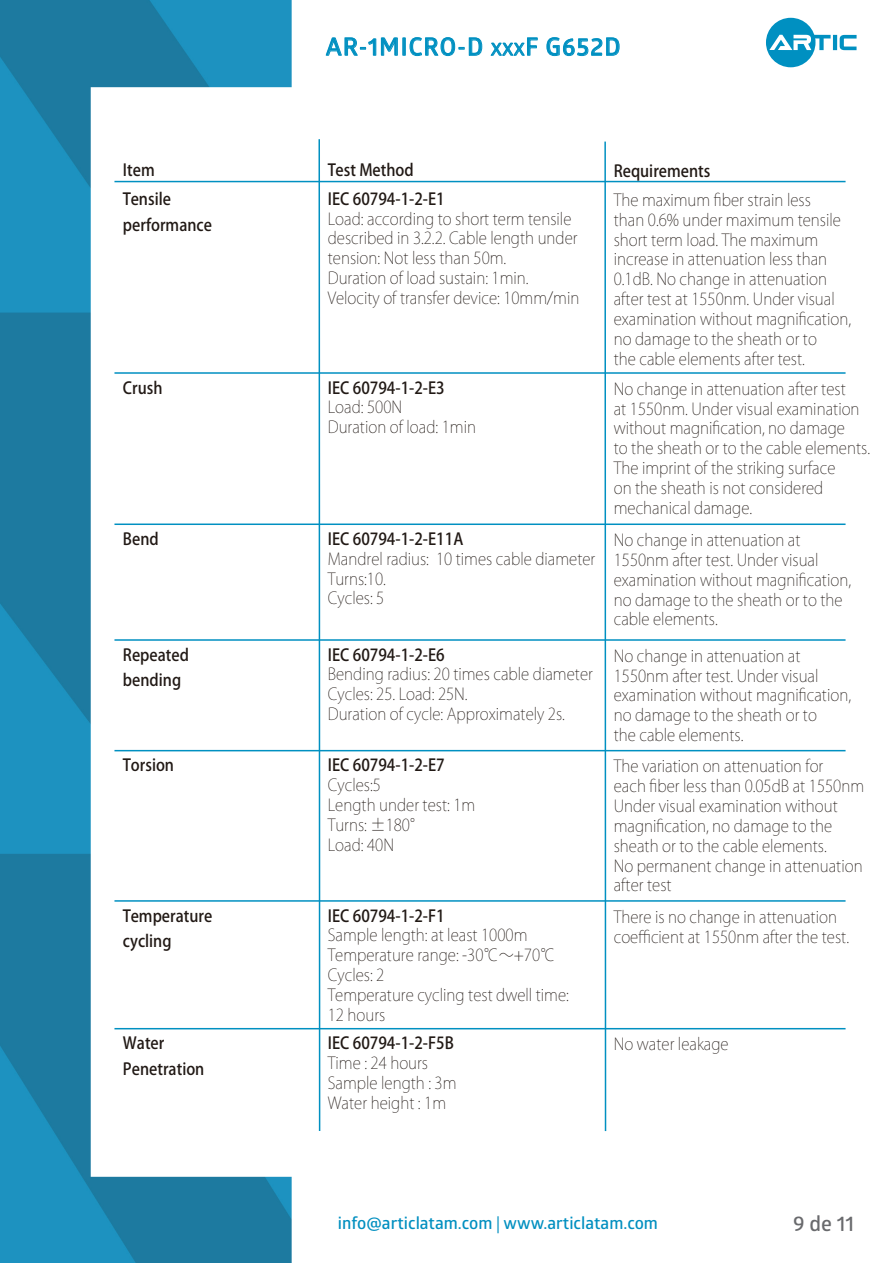
<style>
.page{position:relative;width:893px;height:1263px;background:#fff}
.page>*{position:absolute;margin:0;border:0;box-sizing:border-box;transform-origin:0 0}
.t1{font:24.15px "Glober Bold Free";letter-spacing:.05em;color:#0090c1}
.t2{font:21px "Glober Bold Free";color:#696a6d}
.t3{font:16.95px "Glober Bold Free";color:#008fc0}
.t4{font:200 16.5px/19.8px "Koz Go Pr 6 N";color:#211915;scale:.92 1}
.t5{font:500 16.5px/25.8px "Koz Go Pr 6 N";color:#211915;scale:.92 1}
.s1{font-size:16.95px}
.s2{font-family:"Myriad Pro"}
</style>
<div class="page">
<img style="left:0;top:0;width:857px;height:1263px">
<hr style="left:833px;top:35px;width:4px;height:15px;background:#0090c1">
<svg style="left:839px;top:35px;width:17px;height:15px"></svg>
<svg style="left:766px;top:18px;width:64px;height:49px"></svg>
<hr style="left:114px;top:181px;width:731px;height:1px;background:#0090c1">
<hr style="left:114px;top:372px;width:731px;height:2px;background:#0090c1">
<hr style="left:318px;top:139px;width:2px;height:992px;background:#0090c1">
<hr style="left:604px;top:142px;width:2px;height:989px;background:#0090c1">
<hr style="left:114px;top:750px;width:731px;height:1px;background:#0090c1">
<hr style="left:114px;top:900px;width:731px;height:2px;background:#0090c1">
<hr style="left:114px;top:1028px;width:731px;height:1px;background:#0090c1">
<hr style="left:114px;top:639px;width:731px;height:2px;background:#0090c1">
<hr style="left:114px;top:523px;width:731px;height:2px;background:#0090c1">
<svg style="left:326px;top:37px;width:156px;height:20px"></svg>
<svg style="left:491px;top:38px;width:47px;height:19px"></svg>
<svg style="left:547px;top:34px;width:72px;height:22px"></svg>
<h1 class="t1" style="left:326px;top:30px;width:296px">AR-1MICRO-D <span class="s1">XXX</span>F G652D</h1>
<p class="t5" style="left:123px;top:157px;width:36px">Item</p>
<p class="t5" style="left:328px;top:157px;width:95px">Test Method</p>
<p class="t5" style="left:614px;top:158px;width:107px">Requirements</p>
<p class="t5" style="left:123px;top:186px;width:98px">Tensile performance</p>
<p class="t5" style="left:328px;top:186px;width:129px">IEC 60794-1-2-E1</p>
<p class="t4" style="left:614px;top:190px;width:259px">The maximum fiber strain less<br>than 0.6% under maximum tensile short term load. The maximum increase in attenuation less than<br>0.1dB. No change in attenuation after test at 1550nm. Under visual examination without magnification, no damage to the sheath or to<br>the cable elements after test.</p>
<p class="t4" style="left:328px;top:209px;width:275px">Load: according to short term tensile described in 3.2.2. Cable length under tension: Not less than 50m.<br>Duration of load sustain: 1min.<br>Velocity of transfer device: 10mm/min</p>
<p class="t5" style="left:123px;top:375px;width:45px">Crush</p>
<p class="t5" style="left:328px;top:375px;width:129px">IEC 60794-1-2-E3</p>
<p class="t4" style="left:328px;top:398px;width:163px">Load: 500N<br>Duration of load: 1min</p>
<p class="t5" style="left:123px;top:526px;width:40px">Bend</p>
<p class="t5" style="left:328px;top:526px;width:149px">IEC 60794-1-2-E11A</p>
<p class="t4" style="left:328px;top:549px;width:292px">Mandrel radius: 10 times cable diameter<br>Turns:10.<br>Cycles: 5</p>
<p class="t5" style="left:123px;top:642px;width:73px">Repeated bending</p>
<p class="t5" style="left:328px;top:642px;width:129px">IEC 60794-1-2-E6</p>
<p class="t4" style="left:328px;top:665px;width:290px">Bending radius: 20 times cable diameter<br>Cycles: 25. Load: 25N.<br>Duration of cycle: Approximately 2s.</p>
<p class="t5" style="left:123px;top:753px;width:57px">Torsion</p>
<p class="t5" style="left:328px;top:753px;width:129px">IEC 60794-1-2-E7</p>
<p class="t4" style="left:328px;top:775px;width:162px">Cycles:5<br>Length under test: 1m<br>Turns: ±180°<br>Load: 40N</p>
<p class="t5" style="left:123px;top:903px;width:99px">Temperature cycling</p>
<p class="t5" style="left:328px;top:903px;width:129px">IEC 60794-1-2-F1</p>
<p class="t4" style="left:328px;top:926px;width:264px">Sample length: at least 1000m<br>Temperature range: -30℃～+70℃<br>Cycles: 2<br>Temperature cycling test dwell time:<br>12 hours</p>
<p class="t5" style="left:123px;top:1031px;width:90px">Water<br>Penetration</p>
<p class="t5" style="left:328px;top:1031px;width:138px">IEC 60794-1-2-F5B</p>
<p class="t4" style="left:328px;top:1053px;width:141px">Time : 24 hours<br>Sample length : 3m<br>Water height : 1m</p>
<p class="t4" style="left:614px;top:379px;width:280px">No change in attenuation after test<br>at 1550nm. Under visual examination without magnification, no damage<br>to the sheath or to the cable elements.<br>The imprint of the striking surface<br>on the sheath is not considered mechanical damage.</p>
<p class="t4" style="left:614px;top:530px;width:259px">No change in attenuation at<br>1550nm after test. Under visual examination without magnification, no damage to the sheath or to the cable elements.</p>
<p class="t4" style="left:614px;top:646px;width:259px">No change in attenuation at<br>1550nm after test. Under visual examination without magnification, no damage to the sheath or to<br>the cable elements.</p>
<p class="t4" style="left:614px;top:757px;width:274px">The variation on attenuation for<br>each fiber less than 0.05dB at 1550nm<br>Under visual examination without magnification, no damage to the sheath or to the cable elements.<br>No permanent change in attenuation after test</p>
<p class="t4" style="left:614px;top:907px;width:257px">There is no change in attenuation coefficient at 1550nm after the test.</p>
<p class="t4" style="left:614px;top:1035px;width:126px">No water leakage</p>
<p class="t3" style="left:338px;top:1211px;width:322px">info@articlatam.com <span class="s2">|</span> www.articlatam.com</p>
<p class="t2" style="left:793px;top:1208px;width:62px">9 de 11</p>
</div>
